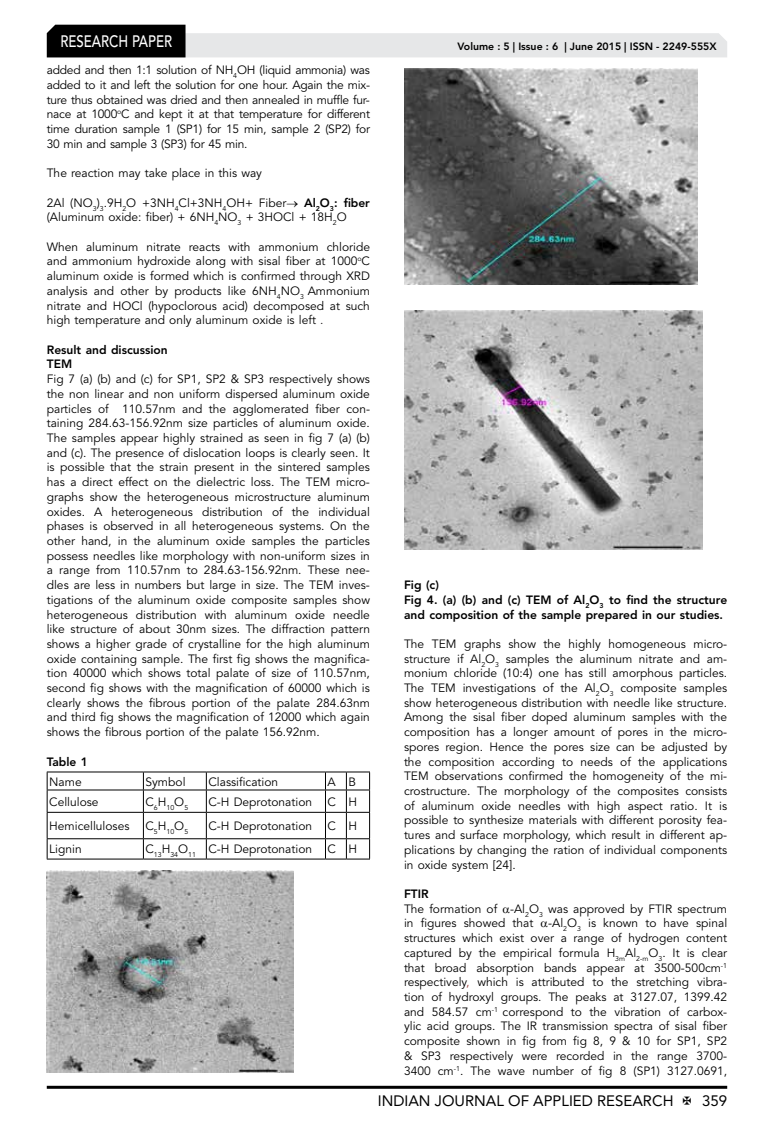
<style>
.page{position:relative;width:774px;height:1136px;background:#fff}
.page>*{position:absolute;margin:0;border:0;box-sizing:border-box;transform-origin:0 0}
.t1{font:500 16.5px "Avenir LT Std";color:#fff;scale:.8 1}
.t2{font:15px "Avenir LT Std";color:#000}
.t3{font:12px/14.7px "Avenir LT Std";color:#000;text-align:justify}
.t4{font:800 12px/14.7px "Avenir LT Std";color:#000}
.t5{font:800 10.5px "Avenir LT Std";color:#000}
.t6{font:7.05px "Avenir LT Std";color:#000}
.s1{font-weight:800}
.s2{color:#231f20}
.s3{color:#943634}
</style>
<div class="page">
<hr style="left:47px;top:1085px;width:680px;height:3px;background:#000">
<svg style="left:47px;top:25px;width:680px;height:32px"></svg>
<svg style="left:47px;top:771px;width:323px;height:88px"></svg>
<img style="left:47px;top:870px;width:247px;height:202px">
<img style="left:404px;top:68px;width:293px;height:217px">
<img style="left:404px;top:310px;width:299px;height:239px">
<h1 class="t1" style="left:60px;top:32px;width:139px">RESEARCH PAPER</h1>
<p class="t3" style="left:47px;top:63px;width:325px">added and then 1:1 solution of NH<sub>4</sub>OH (liquid ammonia) was added to it and left the solution for one hour. Again the mix&shy;ture thus obtained was dried and then annealed in muffle fur&shy;nace at 1000<sup>o</sup>C and kept it at that temperature for different time duration sample 1 (SP1) for 15 min, sample 2 (SP2) for 30 min and sample 3 (SP3) for 45 min.</p>
<p class="t3" style="left:47px;top:166px;width:217px">The reaction may take place in this way</p>
<p class="t3" style="left:47px;top:195px;width:325px">2Al (NO<sub>3</sub>)<sub>3</sub>.9H<sub>2</sub>O +3NH<sub>4</sub>Cl+3NH<sub>4</sub>OH+ Fiber→ <span class="s1">Al</span><sub>2</sub><span class="s1">O</span><sub>3</sub><span class="s1">: fiber </span>(Aluminum oxide: fiber) + 6NH<sub>4</sub>NO<sub>3</sub> + 3HOCl + 18H<sub>2</sub>O</p>
<p class="t3" style="left:47px;top:239px;width:325px">When aluminum nitrate reacts with ammonium chloride and ammonium hydroxide along with sisal fiber at 1000<sup>o</sup>C aluminum oxide is formed which is confirmed through XRD analysis and other by products like 6NH<sub>4</sub>NO<sub>3</sub> Ammonium nitrate and HOCl (hypoclorous acid) decomposed at such high temperature and only aluminum oxide is left <span class="s2">.</span></p>
<p class="t4" style="left:47px;top:342px;width:122px">Result and discussion<br>TEM</p>
<p class="t3" style="left:47px;top:372px;width:325px">Fig 7 (a) (b) and (c) for SP1, SP2 &amp; SP3 respectively shows the non linear and non uniform dispersed aluminum oxide particles of 110.57nm and the agglomerated fiber con&shy;taining 284.63-156.92nm size particles of aluminum oxide.<br>The samples appear highly strained as seen in fig 7 (a) (b) and (c). The presence of dislocation loops is clearly seen. It is possible that the strain present in the sintered samples has a direct effect on the dielectric loss. The TEM micro&shy;graphs show the heterogeneous microstructure aluminum oxides. A heterogeneous distribution of the individual phases is observed in all heterogeneous systems. On the other hand, in the aluminum oxide samples the particles possess needles like morphology with non-uniform sizes in a range from 110.57nm to 284.63-156.92nm. These nee&shy;dles are less in numbers but large in size. The TEM inves&shy;tigations of the aluminum oxide composite samples show heterogeneous distribution with aluminum oxide needle like structure of about 30nm sizes. The diffraction pattern shows a higher grade of crystalline for the high aluminum oxide containing sample. The first fig shows the magnifica&shy;tion 40000 which shows total palate of size of 110.57nm, second fig shows with the magnification of 60000 which is clearly shows the fibrous portion of the palate 284.63nm and third fig shows the magnification of 12000 which again shows the fibrous portion of the palate 156.92nm.</p>
<p class="t4" style="left:47px;top:754px;width:43px">Table 1</p>
<p class="t3" style="left:49px;top:774px;width:34px">Name</p>
<p class="t3" style="left:146px;top:774px;width:42px">Symbol</p>
<p class="t3" style="left:208px;top:774px;width:71px">Classification</p>
<p class="t3" style="left:328px;top:774px;width:30px">A B</p>
<p class="t3" style="left:49px;top:794px;width:51px">Cellulose</p>
<p class="t6" style="left:146px;top:803px;width:44px"><sup>C</sup>6<sup>H</sup>10<sup>O</sup>5</p>
<p class="t3" style="left:208px;top:794px;width:105px">C-H Deprotonation</p>
<p class="t3" style="left:328px;top:794px;width:31px">C H</p>
<p class="t3" style="left:49px;top:818px;width:82px">Hemicelluloses</p>
<p class="t6" style="left:146px;top:827px;width:44px"><sup>C</sup>5<sup>H</sup>10<sup>O</sup>5</p>
<p class="t3" style="left:208px;top:818px;width:105px">C-H Deprotonation</p>
<p class="t3" style="left:328px;top:818px;width:31px">C H</p>
<p class="t3" style="left:49px;top:842px;width:34px">Lignin</p>
<p class="t3" style="left:146px;top:842px;width:168px">C<sub>13</sub>H<sub>34</sub>O<sub>11</sub> C-H Deprotonation</p>
<p class="t3" style="left:328px;top:842px;width:31px">C H</p>
<p class="t5" style="left:457px;top:41px;width:261px">Volume : 5 | Issue : 6 | June 2015 | ISSN - 2249-555X</p>
<p class="t4" style="left:404px;top:577px;width:325px">Fig (c)<br>Fig 4. (a) (b) and (c) TEM of Al<sub>2</sub>O<sub>3</sub> to find the structure and composition of the sample prepared in our studies.</p>
<p class="t3" style="left:404px;top:636px;width:325px">The TEM graphs show the highly homogeneous micro&shy;structure if Al<sub>2</sub>O<sub>3</sub> samples the aluminum nitrate and am&shy;monium chloride (10:4) one has still amorphous particles.<br>The TEM investigations of the Al<sub>2</sub>O<sub>3</sub> composite samples show heterogeneous distribution with needle like structure.<br>Among the sisal fiber doped aluminum samples with the composition has a longer amount of pores in the micro&shy;spores region. Hence the pores size can be adjusted by the composition according to needs of the applications TEM observations confirmed the homogeneity of the mi&shy;crostructure. The morphology of the composites consists of aluminum oxide needles with high aspect ratio. It is possible to synthesize materials with different porosity fea&shy;tures and surface morphology, which result in different ap&shy;plications by changing the ration of individual components in oxide system [24].</p>
<p class="t3" style="left:404px;top:886px;width:325px;text-align:left"><span class="s1">FTIR<br></span>The formation of -Al<sub>2</sub>O<sub>3</sub> was approved by FTIR spectrum in figures showed that -Al<sub>2</sub>O<sub>3</sub> is known to have spinal structures which exist over a range of hydrogen content captured by the empirical formula H<sub>3m</sub>Al<sub>2-m</sub>O<sub>3</sub>. It is clear that broad absorption bands appear at 3500-500cm<sup>-1 </sup>respectively<span class="s3">,</span> which is attributed to the stretching vibra&shy;tion of hydroxyl groups. The peaks at 3127.07, 1399.42 and 584.57 cm<sup>-1</sup> correspond to the vibration of carbox&shy;ylic acid groups. The IR transmission spectra of sisal fiber composite shown in fig from fig 8, 9 &amp; 10 for SP1, SP2 &amp; SP3 respectively were recorded in the range 3700- 3400 cm<sup>-1</sup>. The wave number of fig 8 (SP1) 3127.0691,</p>
<p class="t2" style="left:378px;top:1091px;width:297px">INDIAN JOURNAL OF APPLIED RESEARCH</p>
<p class="t2" style="left:702px;top:1091px;width:27px">359</p>
</div>
